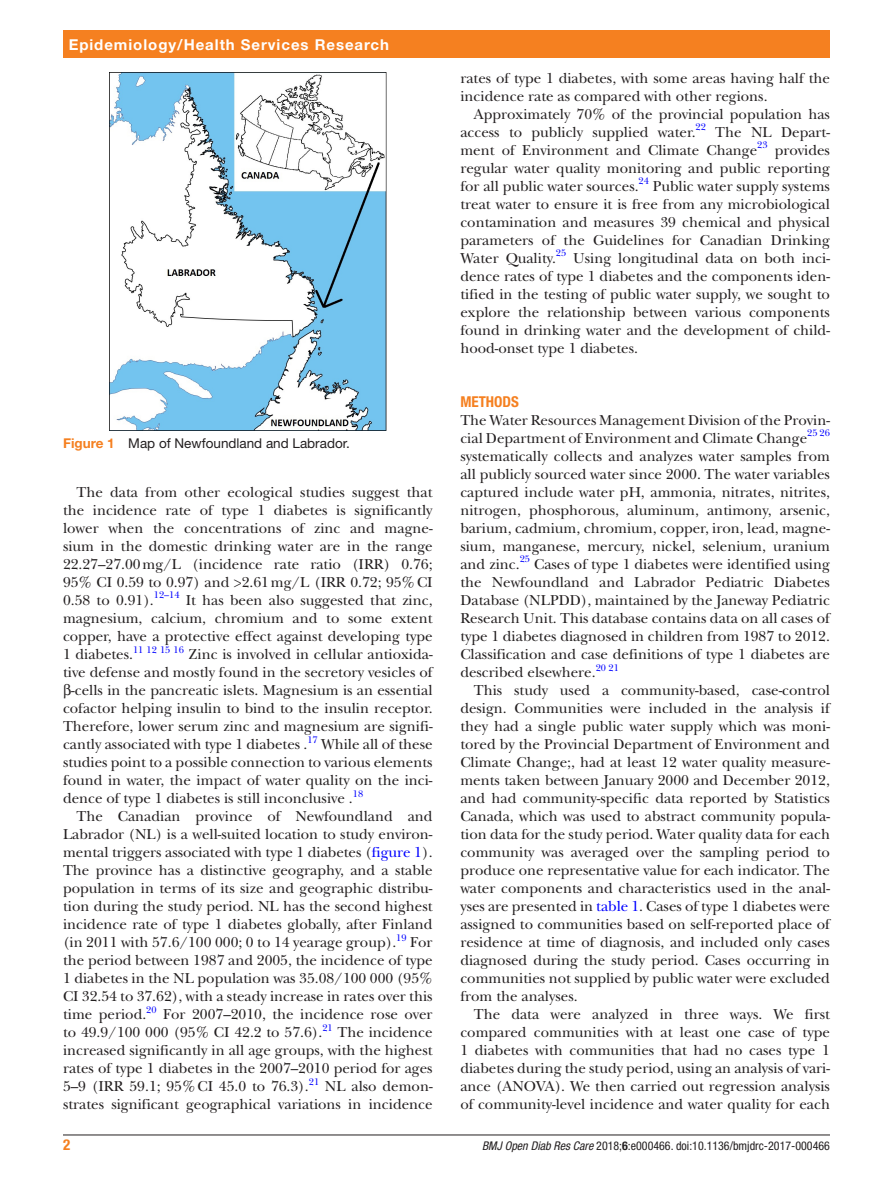
<style>
.page{position:relative;width:893px;height:1191px;background:#fff}
.page>*{position:absolute;margin:0;border:0;box-sizing:border-box;transform-origin:0 0}
.t1{font:15px/18px "New Baskerville";color:#231f20;text-align:justify}
.t2{font:700 15px "Helvetica Neue LT Std";letter-spacing:.065em;color:#fff}
.t3{font:700 condensed 15px "Helvetica Neue LT Std";color:#f58020}
.t4{font:13.5px "Helvetica Neue LT Std";color:#231f20}
.t5{font:condensed 12px "Helvetica Neue LT Std";color:#231f20}
.t6{font:9.9px "New Baskerville";color:#00f}
.s1{font-weight:700;color:#f58020}
.s2{color:#00f}
.s3{font-style:italic}
.s4{font-weight:700}
</style>
<div class="page">
<hr style="left:63px;top:1134px;width:767px;height:1px;background:#231f20">
<img style="left:109px;top:73px;width:277px;height:357px">
<div style="left:63px;top:31px;width:767px;height:27px;background:#f58020"></div>
<p class="t2" style="left:69px;top:35px;width:322px">Epidemiology/Health Services Research</p>
<p class="t4" style="left:63px;top:435px;width:288px"><span class="s1">Figure 1</span> Map of Newfoundland and Labrador.</p>
<p class="t1" style="left:63px;top:483px;width:371px;text-indent:14px">The data from other ecological studies suggest that the incidence rate of type 1 diabetes is significantly lower when the concentrations of zinc and magne&shy;sium in the domestic drinking water are in the range 22.27–27.00mg/L (incidence rate ratio (IRR) 0.76; 95% CI 0.59 to 0.97) and &gt;2.61mg/L (IRR 0.72; 95%CI 0.58 to 0.91).<sup>12–14</sup> It has been also suggested that zinc, magnesium, calcium, chromium and to some extent copper, have a protective effect against developing type 1 diabetes.</p>
<p class="t6" style="left:133px;top:643px;width:52px">11 12 15 16</p>
<p class="t1" style="left:189px;top:645px;width:246px">Zinc is involved in cellular antioxida-</p>
<p class="t1" style="left:63px;top:663px;width:371px">tive defense and mostly found in the secretory vesicles of</p>
<p class="t1" style="left:71px;top:681px;width:363px">-cells in the pancreatic islets. Magnesium is an essential</p>
<p class="t1" style="left:63px;top:699px;width:371px">cofactor helping insulin to bind to the insulin receptor.</p>
<p class="t1" style="left:63px;top:717px;width:371px">Therefore, lower serum zinc and magnesium are signifi-</p>
<p class="t1" style="left:63px;top:735px;width:246px">cantly associated with type 1 diabetes .</p>
<p class="t6" style="left:307px;top:733px;width:12px">17</p>
<p class="t1" style="left:63px;top:735px;width:371px;text-indent:258px">While all of these studies point to a possible connection to various elements found in water, the impact of water quality on the inci&shy;dence of type 1 diabetes is still inconclusive .</p>
<p class="t6" style="left:353px;top:787px;width:12px">18</p>
<p class="t1" style="left:63px;top:807px;width:371px;text-indent:14px">The Canadian province of Newfoundland and Labrador (NL) is a well-suited location to study environ&shy;mental triggers associated with type 1 diabetes (<span class="s2">figure 1</span>).<br>The province has a distinctive geography, and a stable population in terms of its size and geographic distribu&shy;tion during the study period. NL has the second highest incidence rate of type 1 diabetes globally, after Finland (in 2011 with 57.6/100 000; 0 to 14 yearage group).</p>
<p class="t6" style="left:396px;top:931px;width:12px">19</p>
<p class="t1" style="left:63px;top:933px;width:371px;text-indent:347px">For the period between 1987 and 2005, the incidence of type 1 diabetes in the NL population was 35.08/100 000 (95% CI 32.54 to 37.62), with a steady increase in rates over this time period.<sup>20</sup> For 2007–2010, the incidence rose over to 49.9/100 000 (95% CI 42.2 to 57.6).</p>
<p class="t6" style="left:322px;top:1021px;width:12px">21</p>
<p class="t1" style="left:63px;top:1023px;width:371px;text-indent:274px">The incidence increased significantly in all age groups, with the highest rates of type 1 diabetes in the 2007–2010 period for ages 5–9 (IRR 59.1; 95%CI 45.0 to 76.3).</p>
<p class="t6" style="left:309px;top:1075px;width:12px">21</p>
<p class="t1" style="left:63px;top:1077px;width:371px;text-align:right">NL also demon-<br>strates significant geographical variations in incidence</p>
<p class="t1" style="left:460px;top:69px;width:371px">rates of type 1 diabetes, with some areas having half the incidence rate as compared with other regions.</p>
<p class="t1" style="left:460px;top:105px;width:371px;text-indent:14px">Approximately 70% of the provincial population has access to publicly supplied water.</p>
<p class="t6" style="left:696px;top:121px;width:12px">22</p>
<p class="t1" style="left:460px;top:123px;width:371px;text-indent:255px">The NL Depart&shy;ment of Environment and Climate Change</p>
<p class="t6" style="left:757px;top:139px;width:12px">23</p>
<p class="t1" style="left:460px;top:141px;width:371px;text-indent:314px">provides regular water quality monitoring and public reporting for all public water sources.</p>
<p class="t6" style="left:639px;top:175px;width:12px">24</p>
<p class="t1" style="left:460px;top:177px;width:371px;text-indent:192px">Public water supply systems treat water to ensure it is free from any microbiological contamination and measures 39 chemical and physical parameters of the Guidelines for Canadian Drinking Water Quality.</p>
<p class="t6" style="left:556px;top:247px;width:12px">25</p>
<p class="t1" style="left:460px;top:249px;width:371px;text-indent:113px">Using longitudinal data on both inci&shy;dence rates of type 1 diabetes and the components iden&shy;tified in the testing of public water supply, we sought to explore the relationship between various components found in drinking water and the development of child&shy;hood-onset type 1 diabetes.</p>
<p class="t3" style="left:460px;top:393px;width:60px">METHODS</p>
<p class="t1" style="left:460px;top:411px;width:371px">The Water Resources Management Division of the Provin&shy;cial Department of Environment and Climate Change<sup>25</sup> <sup>26 </sup>systematically collects and analyzes water samples from all publicly sourced water since 2000. The water variables captured include water pH, ammonia, nitrates, nitrites, nitrogen, phosphorous, aluminum, antimony, arsenic, barium, cadmium, chromium, copper, iron, lead, magne&shy;sium, manganese, mercury, nickel, selenium, uranium and zinc.</p>
<p class="t6" style="left:520px;top:553px;width:12px">25</p>
<p class="t1" style="left:460px;top:555px;width:371px;text-indent:74px">Cases of type 1 diabetes were identified using the Newfoundland and Labrador Pediatric Diabetes Database (NLPDD), maintained by the Janeway Pediatric Research Unit. This database contains data on all cases of type 1 diabetes diagnosed in children from 1987 to 2012.<br>Classification and case definitions of type 1 diabetes are described elsewhere.</p>
<p class="t6" style="left:596px;top:661px;width:25px">20 21</p>
<p class="t1" style="left:460px;top:681px;width:371px;text-indent:14px">This study used a community-based, case-control design. Communities were included in the analysis if they had a single public water supply which was moni&shy;tored by the Provincial Department of Environment and Climate Change;, had at least 12 water quality measure&shy;ments taken between January 2000 and December 2012, and had community-specific data reported by Statistics Canada, which was used to abstract community popula&shy;tion data for the study period. Water quality data for each community was averaged over the sampling period to produce one representative value for each indicator. The water components and characteristics used in the anal&shy;yses are presented in <span class="s2">table 1</span>. Cases of type 1 diabetes were assigned to communities based on self-reported place of residence at time of diagnosis, and included only cases diagnosed during the study period. Cases occurring in communities not supplied by public water were excluded from the analyses.</p>
<p class="t1" style="left:460px;top:1005px;width:371px;text-indent:14px">The data were analyzed in three ways. We first compared communities with at least one case of type 1 diabetes with communities that had no cases type 1 diabetes during the study period, using an analysis of vari&shy;ance (ANOVA). We then carried out regression analysis of community-level incidence and water quality for each</p>
<p class="t3" style="left:63px;top:1135px;width:9px">2</p>
<p class="t5" style="left:482px;top:1138px;width:349px"><span class="s3">BMJ Open Diab Res Care</span> 2018;<span class="s4">6</span>:e000466. doi:10.1136/bmjdrc-2017-000466</p>
</div>
